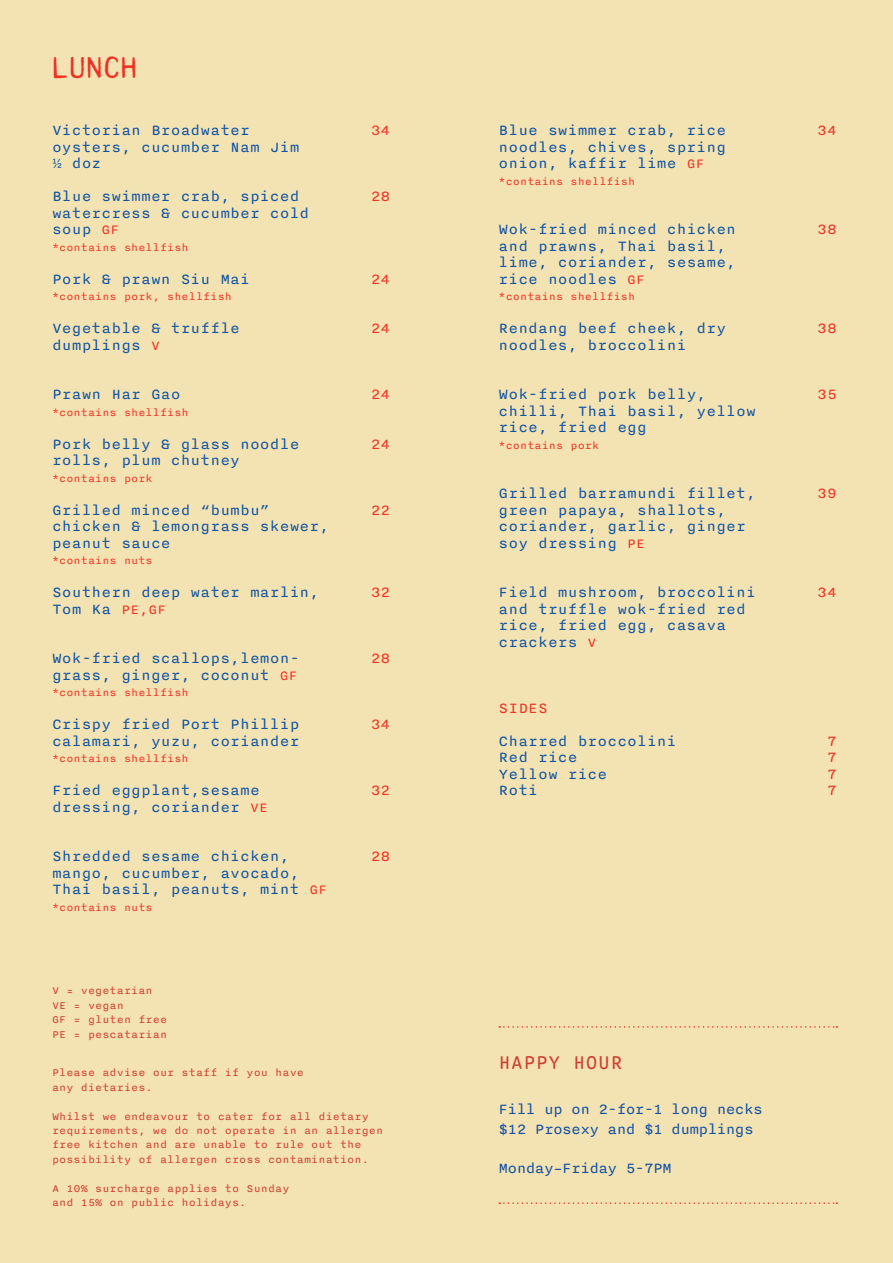
<style>
.page{position:relative;width:893px;height:1263px;background:#f3e2b2}
.page>*{position:absolute;margin:0;border:0;box-sizing:border-box;transform-origin:0 0}
.t1{font:30px "PRINTF";letter-spacing:.02em;color:#ee3124}
.t2{font:22.8px "Nitti Typewriter";color:#cf3c30;scale:.91 1}
.t3{font:16.5px/16.5px "Nitti Typewriter";color:#0c51a3}
.t4{font:16.5px/19.8px "Nitti Typewriter";letter-spacing:-.05em;color:#104fa3}
.t5{font:16.5px/16.5px "Nitti Typewriter";color:#ee3124;text-align:justify}
.t6{font:12px/14.4px "Nitti Typewriter";color:#cf3c30}
.t7{font:12px "Nitti Typewriter";color:#ee3125}
.s1{font-size:15px;color:#ee3125}
</style>
<div class="page">
<svg style="left:499px;top:1026px;width:338px;height:2px"></svg>
<svg style="left:499px;top:1202px;width:338px;height:2px"></svg>
<h1 class="t1" style="left:52px;top:50px;width:86px">LUNCH</h1>
<p class="t3" style="left:52px;top:123px;width:249px">Victorian Broadwater oysters, cucumber Nam Jim ½ doz</p>
<p class="t3" style="left:52px;top:189px;width:259px">Blue swimmer crab, spiced watercress &amp; cucumber cold soup <span class="s1">GF</span></p>
<p class="t7" style="left:52px;top:239px;width:138px">*contains shellfish</p>
<p class="t3" style="left:52px;top:271px;width:200px">Pork &amp; prawn Siu Mai</p>
<p class="t7" style="left:52px;top:289px;width:182px">*contains pork, shellfish</p>
<p class="t3" style="left:52px;top:321px;width:190px">Vegetable &amp; truffle dumplings <span class="s1">V</span></p>
<p class="t3" style="left:52px;top:387px;width:130px">Prawn Har Gao</p>
<p class="t7" style="left:52px;top:404px;width:138px">*contains shellfish</p>
<p class="t3" style="left:52px;top:436px;width:249px">Pork belly &amp; glass noodle rolls, plum chutney</p>
<p class="t7" style="left:52px;top:470px;width:102px">*contains pork</p>
<p class="t3" style="left:52px;top:502px;width:279px">Grilled minced “bumbu” chicken &amp; lemongrass skewer, peanut sauce</p>
<p class="t7" style="left:52px;top:553px;width:102px">*contains nuts</p>
<p class="t3" style="left:52px;top:585px;width:269px">Southern deep water marlin,<br>Tom Ka <span class="s1">PE,GF</span></p>
<p class="t3" style="left:52px;top:651px;width:249px">Wok-fried scallops,lemon&shy;grass, ginger, coconut <span class="s1">GF</span></p>
<p class="t7" style="left:52px;top:685px;width:138px">*contains shellfish</p>
<p class="t3" style="left:52px;top:717px;width:249px">Crispy fried Port Phillip calamari, yuzu, coriander</p>
<p class="t7" style="left:52px;top:751px;width:138px">*contains shellfish</p>
<p class="t3" style="left:52px;top:783px;width:217px">Fried eggplant,sesame dressing, coriander <span class="s1">VE</span></p>
<p class="t3" style="left:52px;top:849px;width:277px">Shredded sesame chicken, mango, cucumber, avocado,<br>Thai basil, peanuts, mint <span class="s1">GF</span></p>
<p class="t7" style="left:52px;top:899px;width:102px">*contains nuts</p>
<p class="t6" style="left:52px;top:984px;width:117px">V = vegetarian<br>VE = vegan<br>GF = gluten free<br>PE = pescatarian</p>
<p class="t5" style="left:371px;top:123px;width:21px">34</p>
<p class="t5" style="left:371px;top:189px;width:21px">28</p>
<p class="t5" style="left:371px;top:271px;width:21px">24</p>
<p class="t5" style="left:371px;top:321px;width:21px">24</p>
<p class="t5" style="left:371px;top:387px;width:21px">24</p>
<p class="t5" style="left:371px;top:436px;width:21px">24</p>
<p class="t5" style="left:371px;top:502px;width:21px">22</p>
<p class="t5" style="left:371px;top:585px;width:21px">32</p>
<p class="t5" style="left:371px;top:651px;width:21px">28</p>
<p class="t5" style="left:371px;top:717px;width:21px">34</p>
<p class="t5" style="left:371px;top:783px;width:21px">32</p>
<p class="t5" style="left:371px;top:849px;width:21px">28</p>
<p class="t6" style="left:52px;top:1066px;width:254px">Please advise our staff if you have any dietaries.</p>
<p class="t6" style="left:52px;top:1109px;width:333px">Whilst we endeavour to cater for all dietary requirements, we do not operate in an allergen free kitchen and are unable to rule out the possibility of allergen cross contamination.</p>
<p class="t6" style="left:52px;top:1181px;width:239px">A 10% surcharge applies to Sunday and 15% on public holidays.</p>
<p class="t3" style="left:498px;top:123px;width:229px;text-align:justify">Blue swimmer crab, rice noodles, chives, spring onion, kaffir lime <span class="s1">GF</span></p>
<p class="t7" style="left:499px;top:173px;width:138px">*contains shellfish</p>
<p class="t3" style="left:499px;top:222px;width:239px">Wok-fried minced chicken and prawns, Thai basil, lime, coriander, sesame, rice noodles <span class="s1">GF</span></p>
<p class="t7" style="left:499px;top:289px;width:138px">*contains shellfish</p>
<p class="t3" style="left:499px;top:321px;width:229px">Rendang beef cheek, dry noodles, broccolini</p>
<p class="t3" style="left:499px;top:387px;width:259px">Wok-fried pork belly, chilli, Thai basil, yellow rice, fried egg</p>
<p class="t7" style="left:499px;top:437px;width:102px">*contains pork</p>
<p class="t3" style="left:499px;top:486px;width:259px">Grilled barramundi fillet, green papaya, shallots, coriander, garlic, ginger soy dressing <span class="s1">PE</span></p>
<p class="t3" style="left:498px;top:585px;width:259px">Field mushroom, broccolini and truffle wok-fried red rice, fried egg, casava crackers <span class="s1">V</span></p>
<p class="t5" style="left:499px;top:700px;width:51px">SIDES</p>
<p class="t3" style="left:499px;top:733px;width:180px">Charred broccolini<br>Red rice<br>Yellow rice<br>Roti</p>
<p class="t5" style="left:817px;top:123px;width:21px">34</p>
<p class="t5" style="left:817px;top:222px;width:21px">38</p>
<p class="t5" style="left:817px;top:321px;width:21px">38</p>
<p class="t5" style="left:817px;top:387px;width:21px">35</p>
<p class="t5" style="left:817px;top:486px;width:21px">39</p>
<p class="t5" style="left:817px;top:585px;width:21px">34</p>
<p class="t5" style="left:827px;top:733px;width:11px">7<br>7<br>7<br>7</p>
<h2 class="t2" style="left:499px;top:1047px;width:138px">HAPPY HOUR</h2>
<p class="t4" style="left:499px;top:1099px;width:266px">Fill up on 2-for-1 long necks $12 Prosexy and $1 dumplings</p>
<p class="t4" style="left:499px;top:1159px;width:175px">Monday–Friday 5-7PM</p>
</div>
